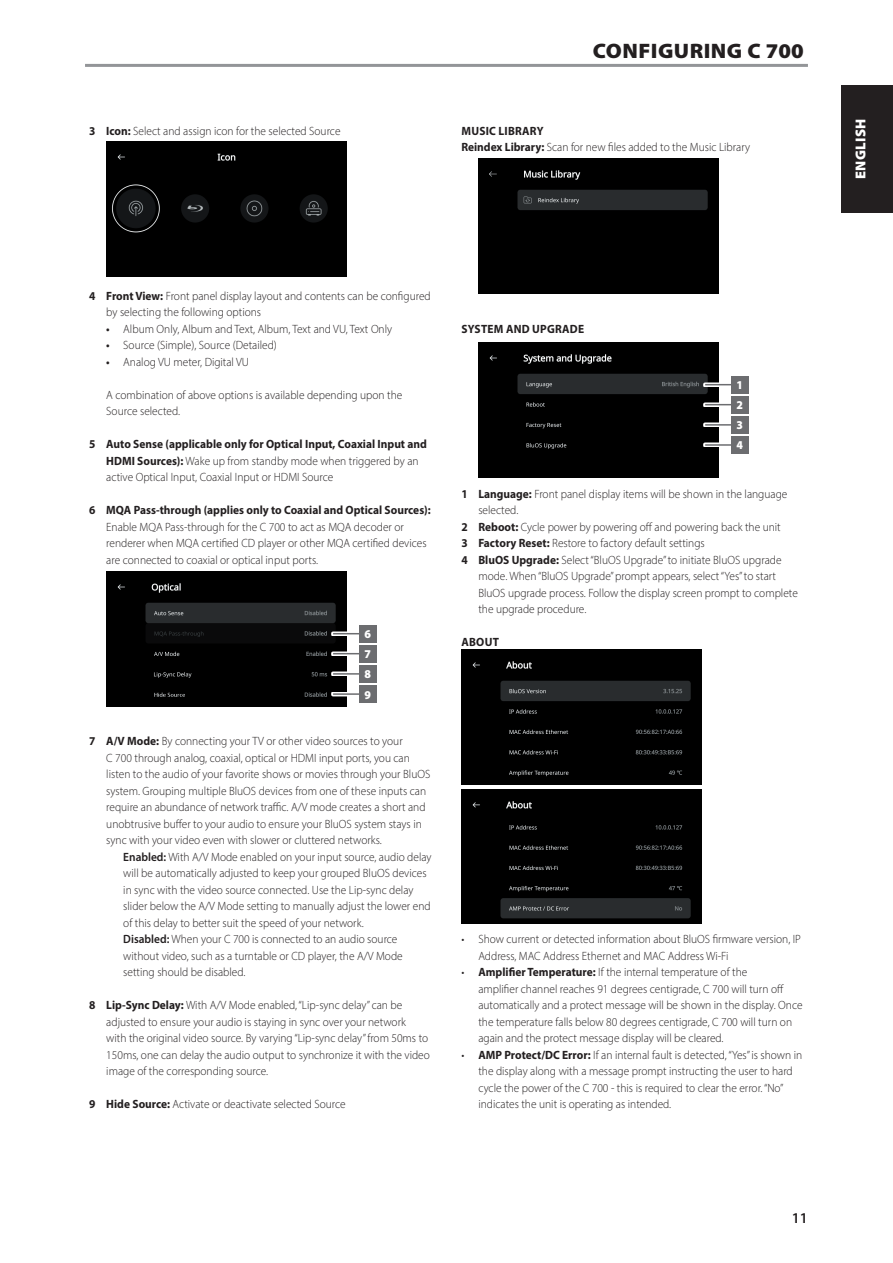
<style>
.page{position:relative;width:893px;height:1263px;background:#fff}
.page>*{position:absolute;margin:0;border:0;box-sizing:border-box;transform-origin:0 0}
.Body_copy_-_header{font:900 21px "Myriad Pro";letter-spacing:.02em;color:#231f20;scale:1.05 1}
.Misc_-_page_number{font:600 15px "Myriad Pro";color:#231f20}
.t1{font:900 14.4px "Myriad Pro";letter-spacing:.02em;color:#fff}
.Body_copy_-_indent_1{font:300 12px/16.5px "Myriad Pro";color:#231f20;scale:.95 1}
.Body_copy_-_indent_2{font:300 12px/16.5px "Myriad Pro";color:#231f20;scale:.95 1}
.Body_copy_-_sub-sect{font:700 12px "Myriad Pro";letter-spacing:.02em;color:#231f20;scale:.95 1}
.Diagram_-_callouts{font:900 12px "Myriad Pro";color:#fff;scale:.95 1}
.s1{font-weight:700}
.s2{font-weight:600}
</style>
<div class="page">
<div style="left:842px;top:85px;width:51px;height:128px;background:#231f20"></div>
<hr style="left:85px;top:64px;width:723px;height:3px;background:#939598">
<img style="left:478px;top:159px;width:240px;height:134px">
<img style="left:461px;top:650px;width:240px;height:134px">
<img style="left:461px;top:789px;width:240px;height:135px">
<img style="left:106px;top:142px;width:240px;height:135px">
<img style="left:478px;top:343px;width:240px;height:135px">
<svg style="left:703px;top:382px;width:28px;height:5px"></svg>
<svg style="left:705px;top:384px;width:26px;height:1px"></svg>
<div style="left:731px;top:376px;width:17px;height:17px;background:#6c6d70"></div>
<svg style="left:703px;top:402px;width:28px;height:5px"></svg>
<svg style="left:705px;top:404px;width:26px;height:1px"></svg>
<div style="left:731px;top:396px;width:17px;height:17px;background:#6c6d70"></div>
<div style="left:703px;top:422px;width:31px;height:5px;background:#fff"></div>
<hr style="left:705px;top:424px;width:27px;height:2px;background:#6c6d70">
<div style="left:731px;top:416px;width:17px;height:17px;background:#6c6d70"></div>
<hr style="left:703px;top:443px;width:31px;height:4px;background:#fff">
<hr style="left:705px;top:444px;width:27px;height:2px;background:#6c6d70">
<div style="left:731px;top:436px;width:17px;height:17px;background:#6c6d70"></div>
<img style="left:106px;top:571px;width:240px;height:135px">
<svg style="left:331px;top:631px;width:28px;height:5px"></svg>
<svg style="left:333px;top:633px;width:26px;height:1px"></svg>
<div style="left:359px;top:625px;width:17px;height:17px;background:#6c6d70"></div>
<svg style="left:331px;top:651px;width:28px;height:5px"></svg>
<svg style="left:333px;top:653px;width:26px;height:1px"></svg>
<div style="left:359px;top:645px;width:17px;height:17px;background:#6c6d70"></div>
<div style="left:331px;top:671px;width:31px;height:5px;background:#fff"></div>
<hr style="left:333px;top:673px;width:27px;height:2px;background:#6c6d70">
<div style="left:359px;top:665px;width:17px;height:17px;background:#6c6d70"></div>
<hr style="left:331px;top:692px;width:31px;height:4px;background:#fff">
<hr style="left:333px;top:693px;width:27px;height:2px;background:#6c6d70">
<div style="left:359px;top:685px;width:17px;height:17px;background:#6c6d70"></div>
<p class="Body_copy_-_indent_1" style="left:89px;top:122px;width:266px"><span class="s1">3 Icon:</span> Select and assign icon for the selected Source</p>
<p class="Body_copy_-_header" style="left:593px;top:37px;width:202px">CONFIGURING C 700</p>
<p class="Body_copy_-_sub-sect" style="left:461px;top:123px;width:88px">MUSIC LIBRARY</p>
<p class="Body_copy_-_indent_1" style="left:461px;top:139px;width:305px"><span class="s1">Reindex Library:</span> Scan for new files added to the Music Library</p>
<p class="Body_copy_-_indent_1" style="left:106px;top:287px;width:343px;text-indent:-17px"><span class="s1">4 Front View:</span> Front panel display layout and contents can be configured by selecting the following options</p>
<p class="Body_copy_-_indent_2" style="left:106px;top:320px;width:302px"><span class="s2">•</span> Album Only, Album and Text, Album, Text and VU, Text Only</p>
<p class="Body_copy_-_indent_2" style="left:106px;top:337px;width:181px"><span class="s2">•</span> Source (Simple), Source (Detailed)</p>
<p class="Body_copy_-_indent_2" style="left:106px;top:353px;width:152px"><span class="s2">•</span> Analog VU meter, Digital VU</p>
<p class="Body_copy_-_indent_1" style="left:106px;top:386px;width:313px">A combination of above options is available depending upon the<br>Source selected.</p>
<p class="Body_copy_-_indent_1" style="left:106px;top:436px;width:339px;text-indent:-17px"><span class="s1">5 Auto Sense (applicable only for Optical Input, Coaxial Input and<br>HDMI Sources):</span> Wake up from standby mode when triggered by an active Optical Input, Coaxial Input or HDMI Source</p>
<p class="Body_copy_-_indent_1" style="left:106px;top:502px;width:343px;text-indent:-17px"><span class="s1">6 MQA Pass-through (applies only to Coaxial and Optical Sources):<br></span>Enable MQA Pass-through for the C 700 to act as MQA decoder or renderer when MQA certified CD player or other MQA certified devices are connected to coaxial or optical input ports.</p>
<p class="Diagram_-_callouts" style="left:364px;top:626px;width:8px">6</p>
<p class="Diagram_-_callouts" style="left:364px;top:646px;width:8px">7</p>
<p class="Diagram_-_callouts" style="left:364px;top:666px;width:8px">8</p>
<p class="Diagram_-_callouts" style="left:364px;top:686px;width:8px">9</p>
<p class="Body_copy_-_indent_1" style="left:106px;top:733px;width:343px;text-indent:-17px"><span class="s1">7 A/V Mode:</span> By connecting your TV or other video sources to your<br>C 700 through analog, coaxial, optical or HDMI input ports, you can listen to the audio of your favorite shows or movies through your BluOS system. Grouping multiple BluOS devices from one of these inputs can require an abundance of network traffic. A/V mode creates a short and unobtrusive buffer to your audio to ensure your BluOS system stays in sync with your video even with slower or cluttered networks.</p>
<p class="Body_copy_-_indent_2" style="left:123px;top:848px;width:326px"><span class="s2">Enabled:</span> With A/V Mode enabled on your input source, audio delay will be automatically adjusted to keep your grouped BluOS devices in sync with the video source connected. Use the Lip-sync delay slider below the A/V Mode setting to manually adjust the lower end of this delay to better suit the speed of your network.</p>
<p class="Body_copy_-_indent_2" style="left:123px;top:931px;width:296px"><span class="s2">Disabled:</span> When your C 700 is connected to an audio source without video, such as a turntable or CD player, the A/V Mode setting should be disabled.</p>
<p class="Body_copy_-_indent_1" style="left:106px;top:997px;width:342px;text-indent:-17px"><span class="s1">8 Lip-Sync Delay:</span> With A/V Mode enabled, “Lip-sync delay” can be adjusted to ensure your audio is staying in sync over your network<br>with the original video source. By varying “Lip-sync delay” from 50ms to 150ms, one can delay the audio output to synchronize it with the video image of the corresponding source.</p>
<p class="Body_copy_-_indent_1" style="left:89px;top:1096px;width:271px"><span class="s1">9 Hide Source:</span> Activate or deactivate selected Source</p>
<p class="Body_copy_-_sub-sect" style="left:461px;top:321px;width:131px">SYSTEM AND UPGRADE</p>
<p class="Diagram_-_callouts" style="left:737px;top:377px;width:8px">1</p>
<p class="Diagram_-_callouts" style="left:737px;top:397px;width:8px">2</p>
<p class="Diagram_-_callouts" style="left:737px;top:417px;width:8px">3</p>
<p class="Diagram_-_callouts" style="left:737px;top:437px;width:8px">4</p>
<p class="Body_copy_-_indent_1" style="left:478px;top:485px;width:327px;text-indent:-17px"><span class="s1">1 Language:</span> Front panel display items will be shown in the language selected.</p>
<p class="Body_copy_-_indent_1" style="left:461px;top:518px;width:338px"><span class="s1">2 Reboot:</span> Cycle power by powering off and powering back the unit</p>
<p class="Body_copy_-_indent_1" style="left:461px;top:535px;width:258px"><span class="s1">3 Factory Reset:</span> Restore to factory default settings</p>
<p class="Body_copy_-_indent_1" style="left:478px;top:551px;width:338px;text-indent:-17px"><span class="s1">4 BluOS Upgrade:</span> Select “BluOS Upgrade” to initiate BluOS upgrade mode. When “BluOS Upgrade” prompt appears, select “Yes” to start BluOS upgrade process. Follow the display screen prompt to complete the upgrade procedure.</p>
<p class="Body_copy_-_sub-sect" style="left:461px;top:634px;width:41px">ABOUT</p>
<p class="Body_copy_-_indent_1" style="left:478px;top:931px;width:341px;text-indent:-17px"><span class="s1">·</span> Show current or detected information about BluOS firmware version, IP<br>Address, MAC Address Ethernet and MAC Address Wi-Fi</p>
<p class="Body_copy_-_indent_1" style="left:478px;top:964px;width:343px;text-indent:-17px"><span class="s1">· Amplifier Temperature:</span> If the internal temperature of the<br>amplifier channel reaches 91 degrees centigrade, C 700 will turn off automatically and a protect message will be shown in the display. Once the temperature falls below 80 degrees centigrade, C 700 will turn on again and the protect message display will be cleared.</p>
<p class="Body_copy_-_indent_1" style="left:478px;top:1046px;width:342px;text-indent:-17px"><span class="s1">· AMP Protect/DC Error:</span> If an internal fault is detected, “Yes” is shown in the display along with a message prompt instructing the user to hard cycle the power of the C 700 - this is required to clear the error. “No” indicates the unit is operating as intended.</p>
<p class="Misc_-_page_number" style="left:792px;top:1208px;width:18px">11</p>
<p class="t1" style="left:851px;top:179px;width:62px;rotate:-90deg">ENGLISH</p>
</div>
